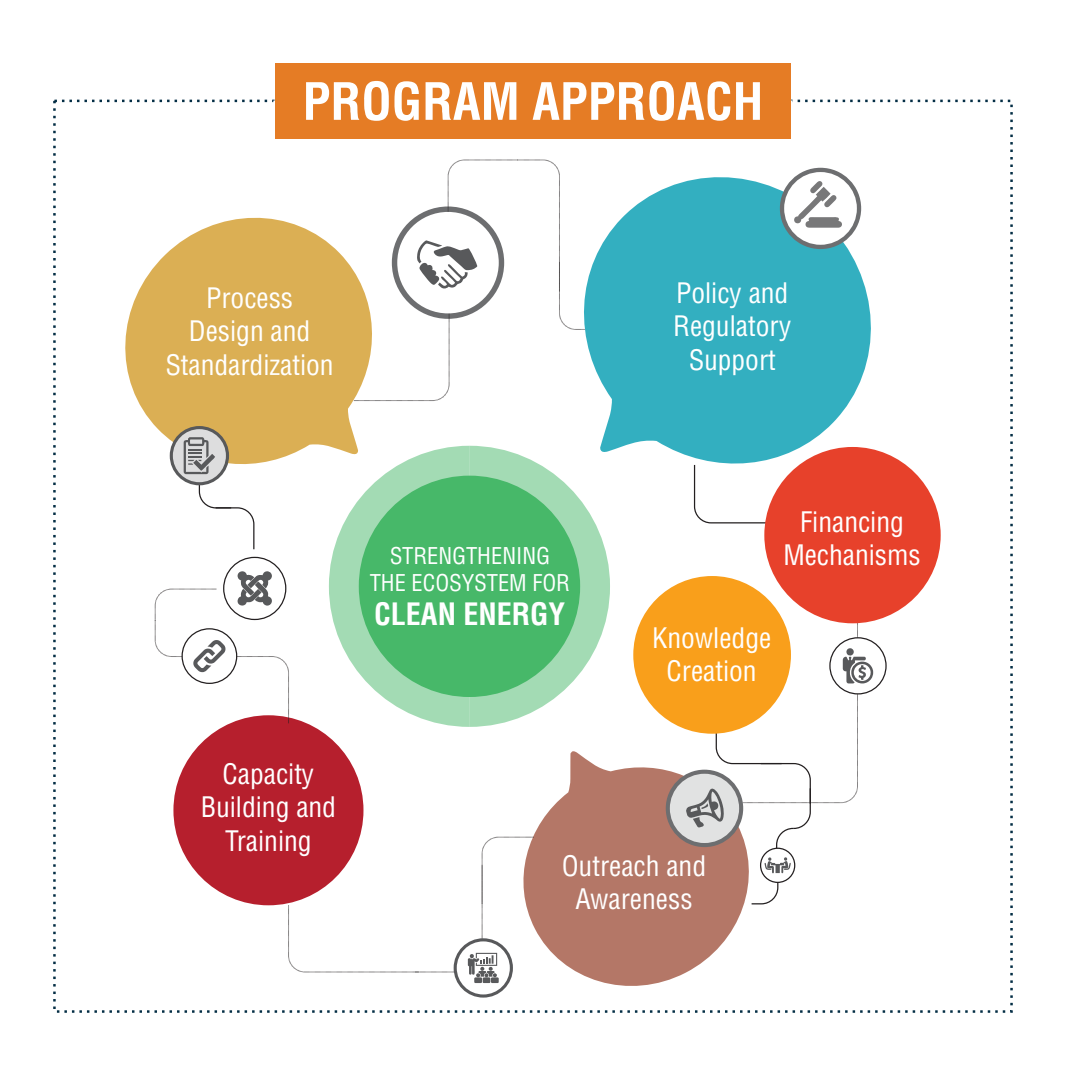
<style>
.page{position:relative;width:1066px;height:1066px;background:#fff}
.page>*{position:absolute;margin:0;border:0;box-sizing:border-box;transform-origin:0 0}
.t1{font:50px "Switzerland Condensed";color:#fff}
.t2{font:30px "Switzerland Condensed";color:#fff}
.t3{font:27.5px/33.5px "Switzerland Condensed";color:#fff;text-align:center}
.t4{font:22.5px/27.2px "Switzerland Condensed";color:#fff;text-align:center}
</style>
<div class="page">
<svg style="left:329px;top:445px;width:281px;height:281px"></svg>
<svg style="left:571px;top:167px;width:315px;height:309px;fill:#33afc0"></svg>
<svg style="left:125px;top:217px;width:257px;height:258px;fill:#dbaf54"></svg>
<div style="left:358px;top:475px;width:222px;height:221px;background:#47b869;border-radius:50%"></div>
<svg style="left:779px;top:168px;width:81px;height:81px"></svg>
<div style="left:783px;top:172px;width:73px;height:73px;background:#fff;border-radius:50%"></div>
<svg style="left:533px;top:751px;width:231px;height:235px;fill:#b47767"></svg>
<svg style="left:665px;top:769px;width:78px;height:77px"></svg>
<div style="left:669px;top:773px;width:69px;height:69px;background:#fff;border-radius:50%;opacity:.8"></div>
<div style="left:173px;top:715px;width:190px;height:190px;background:#b61f2d;border-radius:50%"></div>
<svg style="left:198px;top:481px;width:57px;height:69px"></svg>
<svg style="left:693px;top:463px;width:75px;height:61px"></svg>
<svg style="left:822px;top:618px;width:35px;height:6px"></svg>
<svg style="left:750px;top:880px;width:28px;height:24px"></svg>
<svg style="left:170px;top:426px;width:59px;height:59px"></svg>
<div style="left:173px;top:429px;width:53px;height:53px;background:#fff;border-radius:50%;opacity:.8"></div>
<svg style="left:759px;top:847px;width:36px;height:35px"></svg>
<svg style="left:829px;top:637px;width:57px;height:57px"></svg>
<div style="left:633px;top:576px;width:157px;height:157px;background:#f99f1b;border-radius:50%"></div>
<div style="left:764px;top:447px;width:176px;height:176px;background:#e7412b;border-radius:50%"></div>
<svg style="left:353px;top:159px;width:232px;height:242px"></svg>
<svg style="left:453px;top:937px;width:59px;height:60px"></svg>
<div style="left:456px;top:941px;width:53px;height:53px;background:#fff;border-radius:50%"></div>
<svg style="left:184px;top:437px;width:31px;height:37px"></svg>
<svg style="left:793px;top:180px;width:49px;height:47px"></svg>
<svg style="left:288px;top:836px;width:246px;height:146px"></svg>
<svg style="left:685px;top:648px;width:187px;height:225px"></svg>
<svg style="left:155px;top:569px;width:134px;height:154px"></svg>
<div style="left:273px;top:61px;width:519px;height:79px;border:4px dashed #fff"></div>
<div style="left:275px;top:63px;width:515px;height:75px;background:#e57c25"></div>
<h1 class="t1" style="left:302px;top:71px;width:462px">PROGRAM APPROACH</h1>
<p class="t3" style="left:165px;top:284px;width:169px">Process<br>Design and<br>Standardization</p>
<p class="t3" style="left:673px;top:279px;width:119px">Policy and<br>Regulatory<br>Support</p>
<p class="t3" style="left:200px;top:760px;width:137px">Capacity<br>Building and<br>Training</p>
<p class="t4" style="left:369px;top:544px;width:202px">STRENGTHENING<br>THE ECOSYSTEM FOR</p>
<p class="t2" style="left:374px;top:596px;width:192px">CLEAN ENERGY</p>
<p class="t3" style="left:783px;top:508px;width:139px">Financing<br>Mechanisms</p>
<p class="t3" style="left:651px;top:624px;width:121px">Knowledge<br>Creation</p>
<p class="t3" style="left:561px;top:852px;width:146px">Outreach and<br>Awareness</p>
</div>
